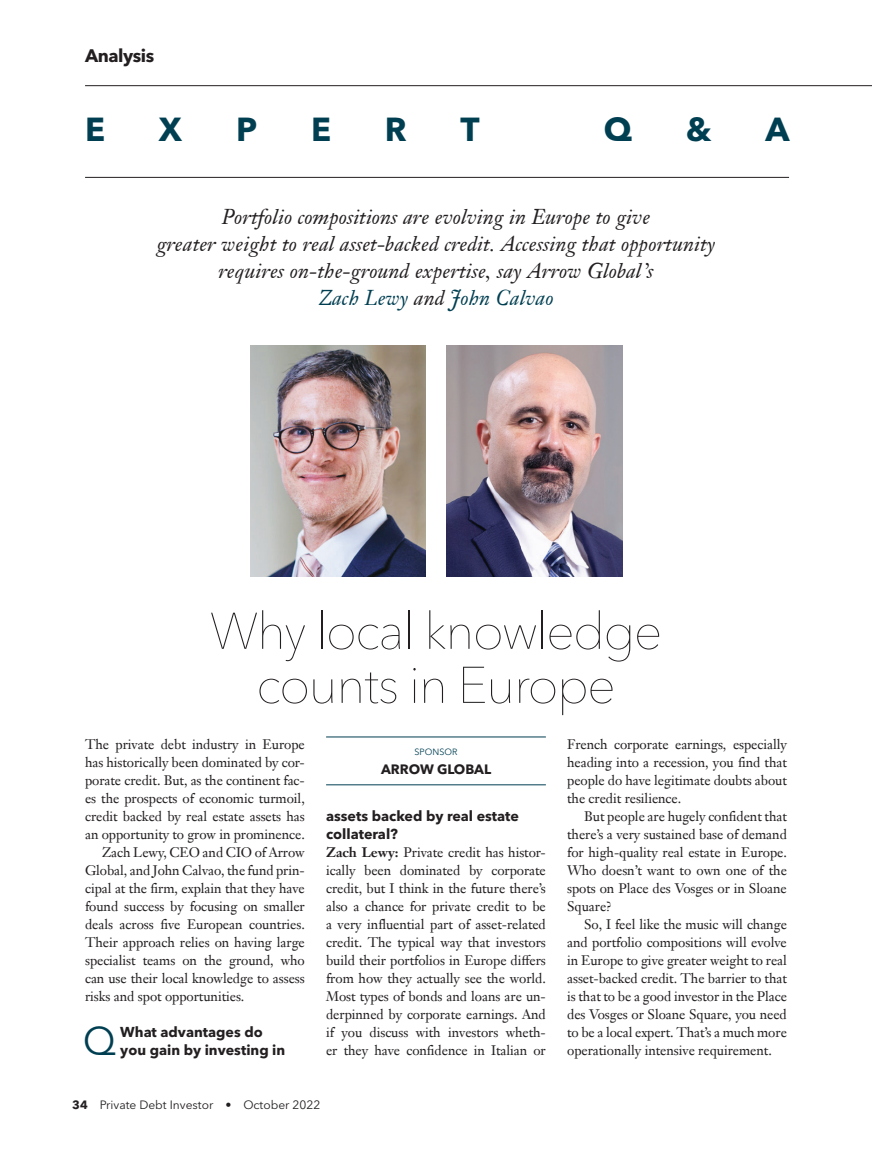
<style>
.page{position:relative;width:872px;height:1149px;background:#fff}
.page>*{position:absolute;margin:0;border:0;box-sizing:border-box;transform-origin:0 0}
.B_Headline_32_36_cen{font:200 51px "Avenir Next LT Pro";letter-spacing:-.03em;color:#231f20}
.E_Analysis_Q_A_Quest{font:39.6px "Avenir Next LT Pro";color:#003f52}
.t1{font:700 33px "Avenir Next LT Pro";color:#003f52}
.D_Standfirst_italic{font:italic 21px/27px "Janson Text LT Pro";letter-spacing:.005em;color:#231f20;text-align:center}
.D_Standfirst_italic-2{font:italic 21px "Janson Text LT Pro";letter-spacing:.005em;color:#003f52}
.t2{font:700 18px "Avenir Next LT Pro";letter-spacing:-.025em;color:#231f20}
.E_Analysis_Q_A_Quest-2{font:700 14.25px/18px "Avenir Next LT Pro";color:#231f20}
.G__Analysis_Body_Ind{font:13.5px/18px "Janson Text LT Pro";letter-spacing:-.005em;color:#231f20;text-align:justify}
.F_Analysis_Body_NO_i{font:13.5px/18px "Janson Text LT Pro";letter-spacing:-.005em;color:#231f20;text-align:justify}
.S1_Sponsor_name{font:700 13.5px "Avenir Next LT Pro";letter-spacing:-.005em;color:#231f20}
.Folio_Date__Publicat{font:12px "Avenir Next LT Pro";color:#231f20}
.S_Sponsor_heading{font:9px "Avenir Next LT Pro";color:#003f52}
.s1{color:#231f20}
.s2{font-weight:700}
</style>
<div class="page">
<hr style="left:85px;top:177px;width:704px;height:1px;background:#231f20">
<hr style="left:85px;top:85px;width:787px;height:1px;background:#231f20">
<img style="left:446px;top:345px;width:176px;height:231px">
<hr style="left:326px;top:736px;width:220px;height:1px;background:#003f52">
<hr style="left:326px;top:784px;width:220px;height:1px;background:#003f52">
<img style="left:250px;top:346px;width:176px;height:230px">
<h3 class="t2" style="left:85px;top:45px;width:71px">Analysis</h3>
<h3 class="t1" style="left:85px;top:110px;width:22px">E</h3>
<h3 class="t1" style="left:159px;top:110px;width:25px">X</h3>
<h3 class="t1" style="left:236px;top:110px;width:23px">P</h3>
<h3 class="t1" style="left:311px;top:110px;width:22px">E</h3>
<h3 class="t1" style="left:385px;top:110px;width:23px">R</h3>
<h3 class="t1" style="left:460px;top:110px;width:21px">T</h3>
<h3 class="t1" style="left:604px;top:110px;width:30px">Q</h3>
<h3 class="t1" style="left:686px;top:110px;width:27px">&amp;</h3>
<h3 class="t1" style="left:765px;top:110px;width:26px">A</h3>
<p class="D_Standfirst_italic" style="left:222px;top:203px;width:430px">Portfolio compositions are evolving in Europe to give</p>
<p class="D_Standfirst_italic" style="left:157px;top:230px;width:560px">greater weight to real asset-backed credit. Accessing that opportunity requires on-the-ground expertise, say Arrow Global’s</p>
<p class="D_Standfirst_italic-2" style="left:318px;top:285px;width:237px">Zach Lewy <span class="s1">and</span> John Calvao</p>
<p class="B_Headline_32_36_cen" style="left:210px;top:600px;width:454px">Why local knowledge</p>
<p class="B_Headline_32_36_cen" style="left:256px;top:654px;width:361px">counts in Europe</p>
<p class="F_Analysis_Body_NO_i" style="left:85px;top:734px;width:221px">The private debt industry in Europe has historically been dominated by cor&shy;porate credit. But, as the continent fac&shy;es the prospects of economic turmoil, credit backed by real estate assets has an opportunity to grow in prominence.</p>
<p class="G__Analysis_Body_Ind" style="left:85px;top:842px;width:221px;text-indent:17px">Zach Lewy, CEO and CIO of Arrow Global, and John Calvao, the fund prin&shy;cipal at the firm, explain that they have found success by focusing on smaller deals across five European countries.<br>Their approach relies on having large specialist teams on the ground, who can use their local knowledge to assess risks and spot opportunities.</p>
<p class="E_Analysis_Q_A_Quest" style="left:83px;top:1016px;width:35px">Q</p>
<p class="E_Analysis_Q_A_Quest-2" style="left:120px;top:1022px;width:166px">What advantages do you gain by investing in</p>
<p class="S_Sponsor_heading" style="left:414px;top:746px;width:44px">SPONSOR</p>
<p class="S1_Sponsor_name" style="left:381px;top:760px;width:112px">ARROW GLOBAL</p>
<p class="E_Analysis_Q_A_Quest-2" style="left:326px;top:806px;width:194px">assets backed by real estate collateral?</p>
<p class="F_Analysis_Body_NO_i" style="left:326px;top:842px;width:221px"><span class="s2">Zach Lewy:</span> Private credit has histor&shy;ically been dominated by corporate credit, but I think in the future there’s also a chance for private credit to be a very influential part of asset-related credit. The typical way that investors build their portfolios in Europe differs from how they actually see the world.<br>Most types of bonds and loans are un&shy;derpinned by corporate earnings. And if you discuss with investors wheth&shy;er they have confidence in Italian or</p>
<p class="Folio_Date__Publicat" style="left:72px;top:1097px;width:250px"><span class="s2">34</span> Private Debt Investor • October 2022</p>
<p class="F_Analysis_Body_NO_i" style="left:567px;top:734px;width:221px">French corporate earnings, especially heading into a recession, you find that people do have legitimate doubts about the credit resilience.</p>
<p class="G__Analysis_Body_Ind" style="left:567px;top:806px;width:221px;text-indent:17px">But people are hugely confident that there’s a very sustained base of demand for high-quality real estate in Europe.<br>Who doesn’t want to own one of the spots on Place des Vosges or in Sloane Square?</p>
<p class="G__Analysis_Body_Ind" style="left:567px;top:914px;width:221px;text-indent:17px">So, I feel like the music will change and portfolio compositions will evolve in Europe to give greater weight to real asset-backed credit. The barrier to that is that to be a good investor in the Place des Vosges or Sloane Square, you need to be a local expert. That’s a much more operationally intensive requirement.</p>
</div>
